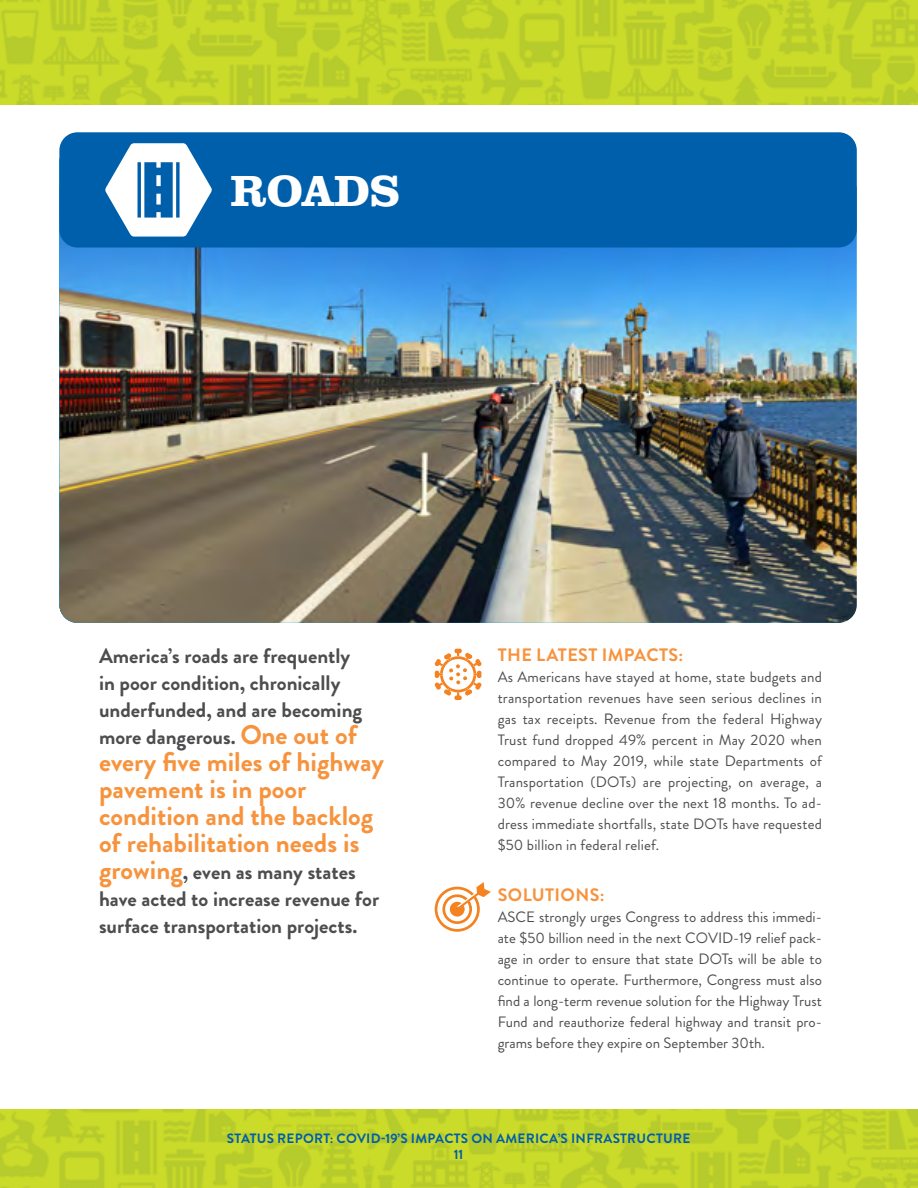
<style>
.page{position:relative;width:918px;height:1188px;background:#fff}
.page>*{position:absolute;margin:0;border:0;box-sizing:border-box;transform-origin:0 0}
.raise{font:700 45px "Clarendon URW";color:#fff}
.body{font:700 27px/27px "Brandon Grotesque";color:#f7933d}
.body-2{font:700 21px/27px "Brandon Grotesque";color:#4d4d4f}
.body-3{font:700 18px "Brandon Grotesque";letter-spacing:.02em;color:#f7933d}
.solutions{font:700 18px "Brandon Grotesque";letter-spacing:.02em;color:#f7933d}
.body-4{font:15px/21px "Brandon Grotesque";color:#4d4d4f;text-align:justify}
.t1{font:700 13.5px "Brandon Grotesque";letter-spacing:.02em;color:#005daa}
.s1{font-size:27px;color:#f7933d}
</style>
<div class="page">
<img style="left:0;top:0;width:918px;height:104px">
<img style="left:0;top:1110px;width:918px;height:78px">
<svg style="left:434px;top:649px;width:48px;height:51px"></svg>
<svg style="left:435px;top:882px;width:56px;height:50px"></svg>
<div style="left:59px;top:132px;width:798px;height:116px;background:#005fab;border-radius:18px"></div>
<img style="left:59px;top:143px;width:796px;height:480px">
<p class="raise" style="left:230px;top:158px;width:171px">ROADS</p>
<p class="body-2" style="left:99px;top:642px;width:265px">America’s roads are frequently in poor condition, chronically underfunded, and are becoming more dangerous. <span class="s1">One out of</span></p>
<p class="body" style="left:99px;top:748px;width:287px">every five miles of highway pavement is in poor condition and the backlog of rehabilitation needs is</p>
<p class="body-2" style="left:99px;top:858px;width:282px"><span class="s1">growing</span>, even as many states have acted to increase revenue for surface transportation projects.</p>
<p class="body-3" style="left:498px;top:642px;width:187px">THE LATEST IMPACTS:</p>
<p class="body-4" style="left:498px;top:666px;width:326px">As Americans have stayed at home, state budgets and transportation revenues have seen serious declines in gas tax receipts. Revenue from the federal Highway Trust fund dropped 49% percent in May 2020 when compared to May 2019, while state Departments of Transportation (DOTs) are projecting, on average, a 30% revenue decline over the next 18 months. To ad&shy;dress immediate shortfalls, state DOTs have requested $50 billion in federal relief.</p>
<p class="solutions" style="left:498px;top:882px;width:108px">SOLUTIONS:</p>
<p class="body-4" style="left:498px;top:906px;width:326px">ASCE strongly urges Congress to address this immedi&shy;ate $50 billion need in the next COVID-19 relief pack&shy;age in order to ensure that state DOTs will be able to continue to operate. Furthermore, Congress must also find a long-term revenue solution for the Highway Trust Fund and reauthorize federal highway and transit pro&shy;grams before they expire on September 30th.</p>
<p class="t1" style="left:227px;top:1128px;width:465px">STATUS REPORT: COVID-19’S IMPACTS ON AMERICA’S INFRASTRUCTURE</p>
<p class="t1" style="left:454px;top:1145px;width:11px">11</p>
</div>
